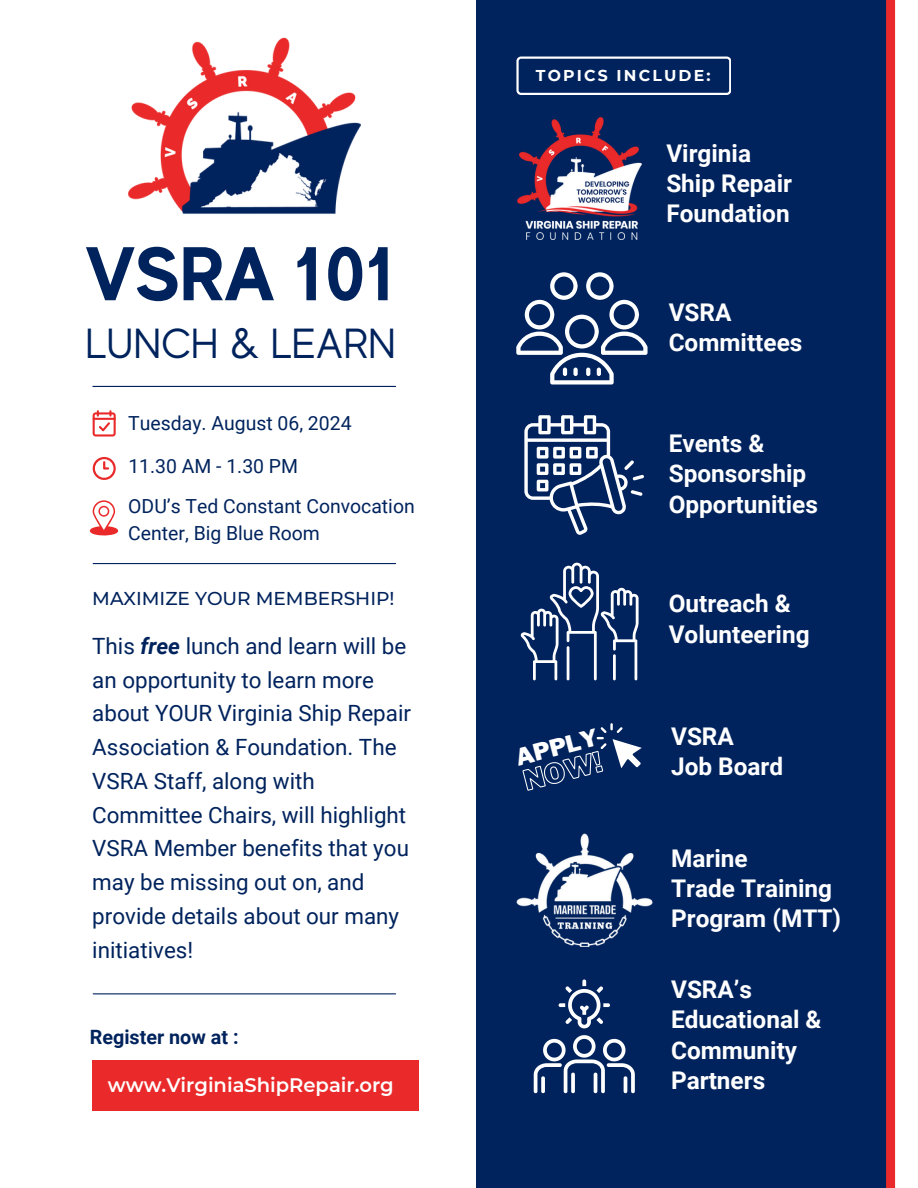
<style>
.page{position:relative;width:918px;height:1188px;background:#fff}
.page>*{position:absolute;margin:0;border:0;box-sizing:border-box;transform-origin:0 0}
.t1{font:700 75.75px "MADE Evolve Sans";color:#00235d}
.t2{font:42px "MADE Evolve Sans";color:#00235d}
.t3{font:700 24.45px/30.3px "Roboto";color:#fff}
.t4{font:900 22.95px "Libre Franklin";color:#fff}
.t5{font:22.35px/33.8px "Roboto";color:#00235d}
.t6{font:700 19.8px "Roboto";color:#00235d}
.t7{font:600 19.5px "Montserrat";color:#fff}
.t8{font:19.35px/27px "Roboto";color:#00235d}
.t9{font:500 18.6px "Montserrat";color:#00235d}
.t10{font:700 15.75px "Montserrat";letter-spacing:.135em;color:#fff}
.s1{font-weight:700;font-style:italic}
</style>
<div class="page">
<div style="left:477px;top:0;width:417px;height:1188px;background:#00235d"></div>
<svg style="left:516px;top:57px;width:215px;height:38px"></svg>
<div style="left:92px;top:1060px;width:327px;height:51px;background:#ea2a2a"></div>
<svg style="left:93px;top:410px;width:23px;height:26px"></svg>
<svg style="left:93px;top:457px;width:22px;height:22px"></svg>
<hr style="left:93px;top:563px;width:303px;height:1px;background:#00235d">
<hr style="left:93px;top:993px;width:303px;height:1px;background:#00235d">
<hr style="left:93px;top:386px;width:303px;height:1px;background:#00235d">
<img style="left:128px;top:37px;width:233px;height:177px">
<svg style="left:90px;top:500px;width:28px;height:36px"></svg>
<img style="left:517px;top:117px;width:125px;height:123px">
<img style="left:517px;top:834px;width:136px;height:112px">
<svg style="left:516px;top:272px;width:132px;height:113px"></svg>
<svg style="left:524px;top:415px;width:120px;height:119px"></svg>
<svg style="left:521px;top:563px;width:118px;height:117px"></svg>
<svg style="left:534px;top:1035px;width:101px;height:58px"></svg>
<svg style="left:559px;top:979px;width:51px;height:49px"></svg>
<div style="left:886px;top:0;width:9px;height:1188px;background:#ea2a2a"></div>
<svg style="left:522px;top:723px;width:120px;height:68px"></svg>
<h2 class="t1" style="left:85px;top:229px;width:312px">VSRA 101</h2>
<h4 class="t2" style="left:86px;top:320px;width:312px">LUNCH &amp; LEARN</h4>
<h6 class="t8" style="left:128px;top:410px;width:225px">Tuesday. August 06, 2024</h6>
<h5 class="t8" style="left:128px;top:453px;width:171px">11.30 AM - 1.30 PM</h5>
<p class="t8" style="left:128px;top:493px;width:288px">ODU’s Ted Constant Convocation<br>Center, Big Blue Room</p>
<p class="t9" style="left:92px;top:587px;width:304px">MAXIMIZE YOUR MEMBERSHIP!</p>
<p class="t5" style="left:92px;top:629px;width:320px">This <span class="s1">free</span> lunch and learn will be an opportunity to learn more about YOUR Virginia Ship Repair<br>Association &amp; Foundation. The<br>VSRA Staff, along with<br>Committee Chairs, will highlight<br>VSRA Member benefits that you may be missing out on, and provide details about our many initiatives!</p>
<p class="t6" style="left:90px;top:1026px;width:150px">Register now at :</p>
<p class="t7" style="left:108px;top:1073px;width:288px">www.VirginiaShipRepair.org</p>
<p class="t10" style="left:536px;top:66px;width:176px">TOPICS INCLUDE:</p>
<p class="t3" style="left:666px;top:138px;width:127px">Virginia<br>Ship Repair<br>Foundation</p>
<p class="t3" style="left:669px;top:297px;width:135px">VSRA<br>Committees</p>
<p class="t3" style="left:669px;top:428px;width:151px">Events &amp;<br>Sponsorship<br>Opportunities</p>
<h4 class="t4" style="left:513px;top:744px;width:86px;rotate:-14deg">APPLY</h4>
<p class="t3" style="left:669px;top:589px;width:142px">Outreach &amp;<br>Volunteering</p>
<p class="t3" style="left:671px;top:722px;width:114px">VSRA<br>Job Board</p>
<h4 class="t3" style="left:671px;top:843px;width:172px">Marine<br>Trade Training<br>Program (MTT)</h4>
<p class="t3" style="left:671px;top:975px;width:152px">VSRA’s<br>Educational &amp;<br>Community<br>Partners</p>
</div>
